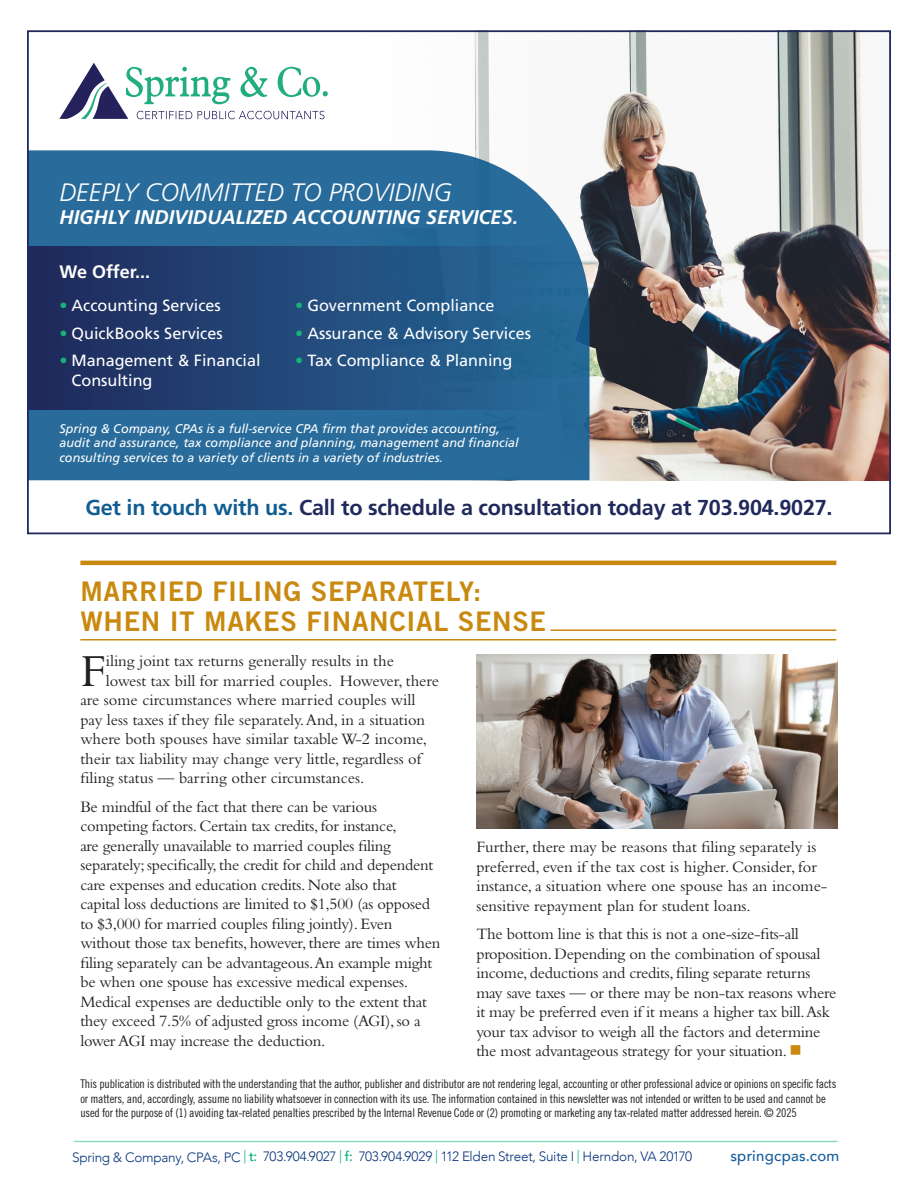
<style>
.page{position:relative;width:918px;height:1188px;background:#fff}
.page>*{position:absolute;margin:0;border:0;box-sizing:border-box;transform-origin:0 0}
.t1{font:47.85px "Bembo Std";color:#231f20}
.t2{font:27px/30px "Trade Gothic LT Std Bd 2";letter-spacing:.025em;color:#c8890e}
.t3{font:italic 300 25.2px "Frutiger LT Std";color:#fff}
.t4{font:700 21.6px "Frutiger LT Std";letter-spacing:-.01em;color:#20295b}
.t5{font:italic 700 19.8px "Frutiger LT Std";color:#fff}
.t6{font:700 18px "Frutiger LT Std";color:#fff}
.t7{font:16.5px/19.5px "Bembo Std";letter-spacing:-.015em;color:#231f20}
.t8{font:16.2px/19.8px "Frutiger LT Std";color:#fff}
.TEXT{font:500 15px "Avenir";letter-spacing:.015em;color:#175d9e}
.TEXT-2{font:300 13.5px "Avenir";letter-spacing:-.015em;color:#08347b}
.t9{font:italic 12.6px/14.4px "Frutiger LT Std";color:#fff}
.t10{font:12px/14.4px "Trade Gothic LT Std Cn 18";letter-spacing:-.015em;color:#231f20}
.s1{color:#19b17b}
.s2{color:#115c91}
.s3{color:#c8890e}
.s4{color:#00af7e}
.s5{font-weight:500;color:#00af7e}
</style>
<div class="page">
<hr style="left:80px;top:561px;width:756px;height:4px;background:#c8890e">
<img style="left:476px;top:655px;width:362px;height:174px">
<hr style="left:550px;top:629px;width:286px;height:2px;background:#c8890e">
<hr style="left:80px;top:639px;width:756px;height:1px;background:#c8890e">
<hr style="left:75px;top:1141px;width:762px;height:1px;background:#8ed8bd">
<img style="left:93px;top:33px;width:795px;height:447px">
<svg style="left:59px;top:63px;width:269px;height:56px"></svg>
<svg style="left:30px;top:150px;width:560px;height:330px;background:#33729f"></svg>
<div style="left:28px;top:246px;width:524px;height:164px;background:linear-gradient(to right,#1f295b,#256897)"></div>
<h3 class="t3" style="left:59px;top:178px;width:394px">DEEPLY COMMITTED TO PROVIDING</h3>
<p class="t5" style="left:59px;top:206px;width:460px">HIGHLY INDIVIDUALIZED ACCOUNTING SERVICES.</p>
<p class="t6" style="left:59px;top:261px;width:92px">We Offer...</p>
<p class="t8" style="left:59px;top:295px;width:163px"><span class="s1">•</span> Accounting Services</p>
<p class="t8" style="left:59px;top:323px;width:165px"><span class="s1">•</span> QuickBooks Services</p>
<p class="t8" style="left:72px;top:351px;width:191px;text-indent:-12px"><span class="s1">•</span> Management &amp; Financial<br>Consulting</p>
<p class="t8" style="left:295px;top:295px;width:201px"><span class="s1">•</span> Government Compliance</p>
<p class="t8" style="left:295px;top:323px;width:237px"><span class="s1">•</span> Assurance &amp; Advisory Services</p>
<p class="t8" style="left:295px;top:351px;width:219px"><span class="s1">•</span> Tax Compliance &amp; Planning</p>
<p class="t9" style="left:59px;top:422px;width:461px">Spring &amp; Company, CPAs is a full-service CPA firm that provides accounting, audit and assurance, tax compliance and planning, management and financial consulting services to a variety of clients in a variety of industries.</p>
<h3 class="t4" style="left:85px;top:494px;width:749px"><span class="s2">Get in touch with us.</span> Call to schedule a consultation today at 703.904.9027.</h3>
<p class="t2" style="left:80px;top:576px;width:467px">MARRIED FILING SEPARATELY:<br>WHEN IT MAKES FINANCIAL SENSE</p>
<p class="t1" style="left:80px;top:643px;width:27px">F</p>
<p class="t7" style="left:106px;top:651px;width:290px">iling joint tax returns generally results in the</p>
<p class="t7" style="left:106px;top:670px;width:335px">lowest tax bill for married couples. However, there</p>
<p class="t7" style="left:80px;top:690px;width:336px">are some circumstances where married couples will</p>
<p class="t7" style="left:80px;top:709px;width:346px">pay less taxes if they file separately. And, in a situation</p>
<p class="t7" style="left:80px;top:729px;width:348px">where both spouses have similar taxable W-2 income,</p>
<p class="t7" style="left:80px;top:748px;width:342px">their tax liability may change very little, regardless of</p>
<p class="t7" style="left:80px;top:768px;width:286px">filing status — barring other circumstances.</p>
<p class="t7" style="left:80px;top:796px;width:361px">Be mindful of the fact that there can be various competing factors. Certain tax credits, for instance,<br>are generally unavailable to married couples filing separately; specifically, the credit for child and dependent care expenses and education credits. Note also that capital loss deductions are limited to $1,500 (as opposed to $3,000 for married couples filing jointly). Even without those tax benefits, however, there are times when filing separately can be advantageous. An example might be when one spouse has excessive medical expenses.<br>Medical expenses are deductible only to the extent that they exceed 7.5% of adjusted gross income (AGI), so a lower AGI may increase the deduction.</p>
<p class="t7" style="left:476px;top:837px;width:353px">Further, there may be reasons that filing separately is preferred, even if the tax cost is higher. Consider, for instance, a situation where one spouse has an income&shy;sensitive repayment plan for student loans.</p>
<p class="t7" style="left:476px;top:924px;width:361px">The bottom line is that this is not a one-size-fits-all proposition. Depending on the combination of spousal income, deductions and credits, filing separate returns may save taxes — or there may be non-tax reasons where it may be preferred even if it means a higher tax bill. Ask your tax advisor to weigh all the factors and determine the most advantageous strategy for your situation. <span class="s3">■</span></p>
<p class="t10" style="left:80px;top:1077px;width:758px">This publication is distributed with the understanding that the author, publisher and distributor are not rendering legal, accounting or other professional advice or opinions on specific facts or matters, and, accordingly, assume no liability whatsoever in connection with its use. The information contained in this newsletter was not intended or written to be used and cannot be used for the purpose of (1) avoiding tax-related penalties prescribed by the Internal Revenue Code or (2) promoting or marketing any tax-related matter addressed herein. © 2025</p>
<p class="TEXT-2" style="left:72px;top:1148px;width:622px">Spring &amp; Company, CPAs, PC <span class="s4">|</span> <span class="s5">t:</span> 703.904.9027 <span class="s4">|</span> <span class="s5">f:</span> 703.904.9029 <span class="s4">|</span> 112 Elden Street, Suite I <span class="s4">|</span> Herndon, VA 20170</p>
<p class="TEXT" style="left:730px;top:1143px;width:110px">springcpas.com</p>
</div>
